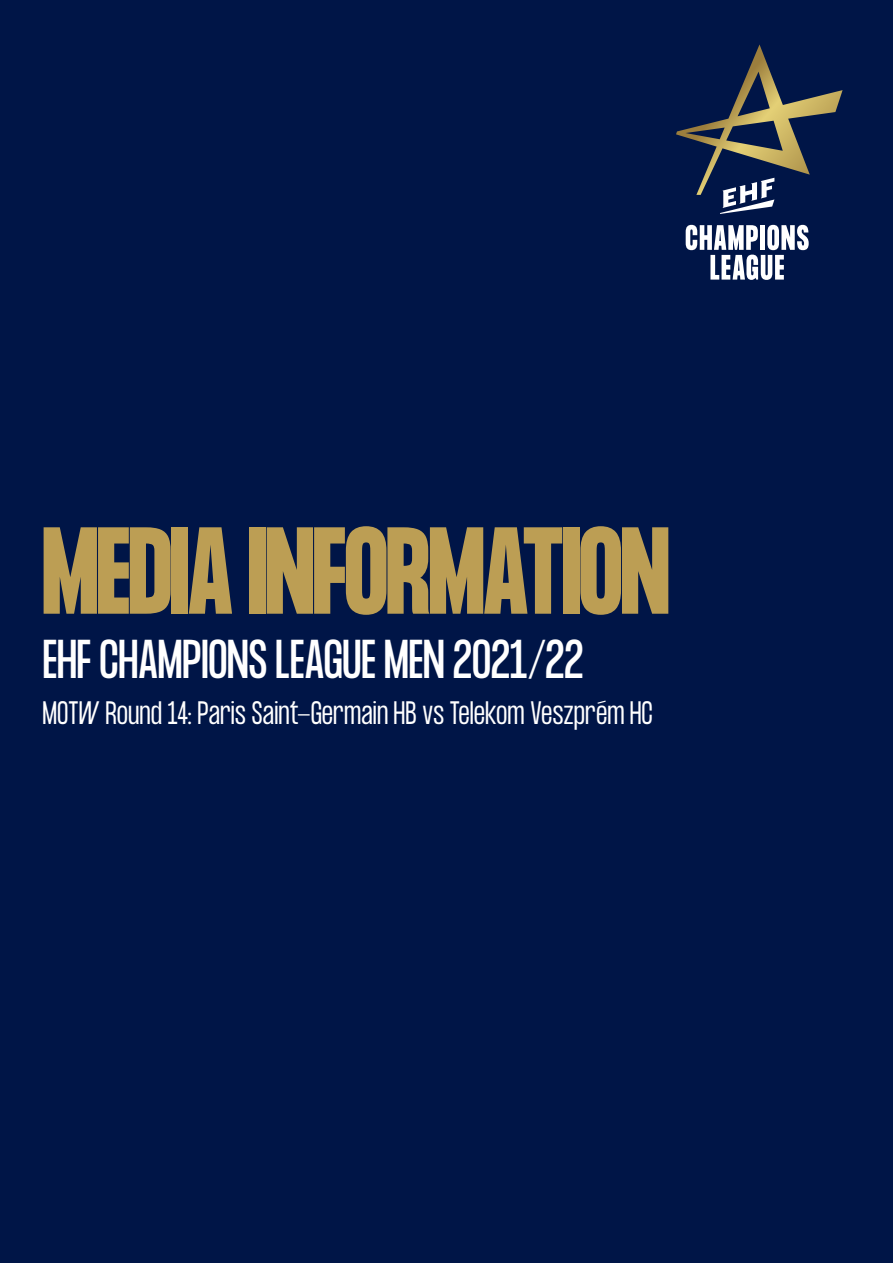
<style>
.page{position:relative;width:893px;height:1263px;background:#001547}
.page>*{position:absolute;margin:0;border:0;box-sizing:border-box;transform-origin:0 0}
.t1{font:700 108px "Formula Condensed";letter-spacing:-.01em;color:#bc9e54}
.t2{font:48px "Formula Condensed";letter-spacing:-.005em;color:#fff}
.Body{font:300 28.5px "Formula Condensed";color:#fff}
</style>
<div class="page">
<svg style="left:686px;top:225px;width:123px;height:55px"></svg>
<svg style="left:676px;top:44px;width:167px;height:170px"></svg>
<p class="t1" style="left:43px;top:507px;width:628px">MEDIA INFORMATION</p>
<p class="t2" style="left:43px;top:630px;width:542px">EHF CHAMPIONS LEAGUE MEN 2021/22</p>
<p class="Body" style="left:43px;top:696px;width:612px">MOTW Round 14: Paris Saint-Germain HB vs Telekom Veszprém HC</p>
</div>
